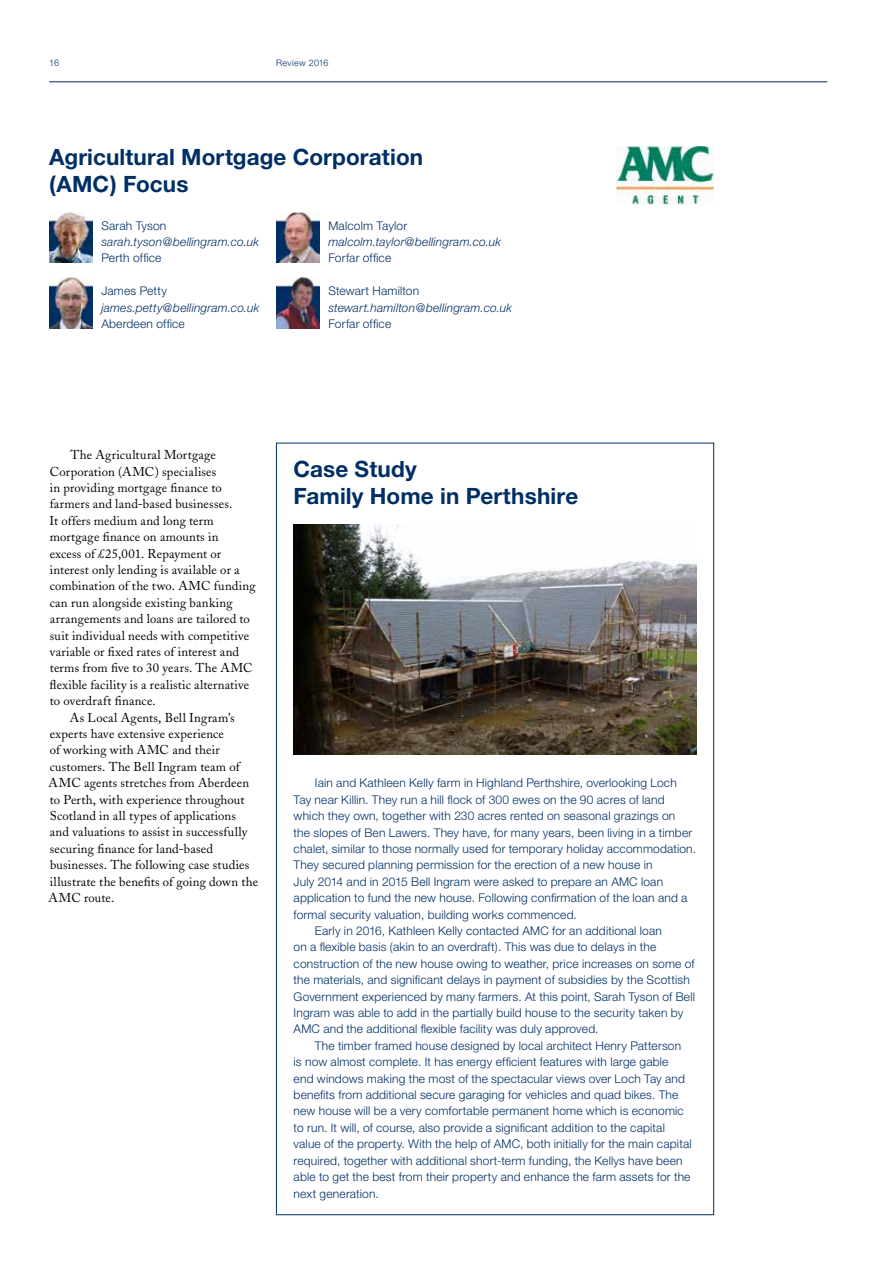
<style>
.page{position:relative;width:893px;height:1263px;background:#fff}
.page>*{position:absolute;margin:0;border:0;box-sizing:border-box;transform-origin:0 0}
.t1{font:700 22.5px/27px "Helvetica Neue";letter-spacing:.005em;color:#002f65}
.t2{font:12.75px "Adobe Caslon";letter-spacing:.015em;color:#000}
.t3{font:300 12px "Helvetica Neue";letter-spacing:.015em;color:#002f65}
.t4{font:italic 300 12px "Helvetica Neue";letter-spacing:.015em;color:#002f65}
.t5{font:300 9px "Helvetica Neue";letter-spacing:.035em;color:#002f65}
</style>
<div class="page">
<img style="left:294px;top:525px;width:402px;height:229px">
<img style="left:617px;top:146px;width:97px;height:59px">
<img style="left:49px;top:212px;width:44px;height:50px">
<img style="left:49px;top:278px;width:44px;height:50px">
<img style="left:276px;top:212px;width:44px;height:50px">
<img style="left:276px;top:278px;width:44px;height:50px">
<hr style="left:49px;top:82px;width:778px;height:1px;background:#002f65">
<p class="t5" style="left:49px;top:57px;width:11px">16</p>
<p class="t5" style="left:276px;top:57px;width:54px">Review 2016</p>
<h1 class="t1" style="left:49px;top:143px;width:376px">Agricultural Mortgage Corporation (AMC) Focus</h1>
<p class="t3" style="left:101px;top:218px;width:67px">Sarah Tyson</p>
<p class="t4" style="left:101px;top:235px;width:159px">sarah.tyson@bellingram.co.uk</p>
<p class="t3" style="left:101px;top:251px;width:62px">Perth office</p>
<p class="t3" style="left:101px;top:284px;width:67px">James Petty</p>
<p class="t4" style="left:101px;top:300px;width:159px">james.petty@bellingram.co.uk</p>
<p class="t3" style="left:101px;top:316px;width:85px">Aberdeen office</p>
<p class="t3" style="left:328px;top:218px;width:80px">Malcolm Taylor</p>
<p class="t4" style="left:328px;top:235px;width:174px">malcolm.taylor@bellingram.co.uk</p>
<p class="t3" style="left:328px;top:251px;width:64px">Forfar office</p>
<p class="t3" style="left:328px;top:284px;width:92px">Stewart Hamilton</p>
<p class="t4" style="left:328px;top:300px;width:185px">stewart.hamilton@bellingram.co.uk</p>
<p class="t3" style="left:328px;top:316px;width:64px">Forfar office</p>
<p class="t2" style="left:70px;top:447px;width:147px">The Agricultural Mortgage</p>
<p class="t2" style="left:50px;top:464px;width:168px">Corporation (AMC) specialises</p>
<p class="t2" style="left:50px;top:480px;width:173px">in providing mortgage finance to</p>
<p class="t2" style="left:50px;top:497px;width:184px">farmers and land-based businesses.</p>
<p class="t2" style="left:49px;top:513px;width:166px">It offers medium and long term</p>
<p class="t2" style="left:50px;top:529px;width:170px">mortgage finance on amounts in</p>
<p class="t2" style="left:50px;top:546px;width:173px">excess of £25,001. Repayment or</p>
<p class="t2" style="left:50px;top:562px;width:191px">interest only lending is available or a</p>
<p class="t2" style="left:50px;top:579px;width:207px">combination of the two. AMC funding</p>
<p class="t2" style="left:50px;top:595px;width:185px">can run alongside existing banking</p>
<p class="t2" style="left:50px;top:611px;width:202px">arrangements and loans are tailored to</p>
<p class="t2" style="left:50px;top:628px;width:201px">suit individual needs with competitive</p>
<p class="t2" style="left:50px;top:644px;width:191px">variable or fixed rates of interest and</p>
<p class="t2" style="left:50px;top:661px;width:204px">terms from five to 30 years. The AMC</p>
<p class="t2" style="left:50px;top:677px;width:201px">flexible facility is a realistic alternative</p>
<p class="t2" style="left:50px;top:693px;width:107px">to overdraft finance.</p>
<p class="t2" style="left:70px;top:710px;width:166px">As Local Agents, Bell Ingram’s</p>
<p class="t2" style="left:50px;top:726px;width:176px">experts have extensive experience</p>
<p class="t2" style="left:50px;top:743px;width:172px">of working with AMC and their</p>
<p class="t2" style="left:50px;top:759px;width:192px">customers. The Bell Ingram team of</p>
<p class="t2" style="left:49px;top:775px;width:202px">AMC agents stretches from Aberdeen</p>
<p class="t2" style="left:50px;top:792px;width:196px">to Perth, with experience throughout</p>
<p class="t2" style="left:50px;top:808px;width:188px">Scotland in all types of applications</p>
<p class="t2" style="left:50px;top:825px;width:199px">and valuations to assist in successfully</p>
<p class="t2" style="left:50px;top:841px;width:165px">securing finance for land-based</p>
<p class="t2" style="left:50px;top:857px;width:201px">businesses. The following case studies</p>
<p class="t2" style="left:50px;top:874px;width:210px">illustrate the benefits of going down the</p>
<p class="t2" style="left:49px;top:890px;width:67px">AMC route.</p>
<h1 class="t1" style="left:294px;top:455px;width:286px">Case Study<br>Family Home in Perthshire</h1>
<p class="t3" style="left:315px;top:776px;width:363px">Iain and Kathleen Kelly farm in Highland Perthshire, overlooking Loch</p>
<p class="t3" style="left:294px;top:792px;width:372px">Tay near Killin. They run a hill flock of 300 ewes on the 90 acres of land</p>
<p class="t3" style="left:294px;top:808px;width:383px">which they own, together with 230 acres rented on seasonal grazings on</p>
<p class="t3" style="left:294px;top:825px;width:400px">the slopes of Ben Lawers. They have, for many years, been living in a timber</p>
<p class="t3" style="left:294px;top:841px;width:404px">chalet, similar to those normally used for temporary holiday accommodation.</p>
<p class="t3" style="left:294px;top:858px;width:360px">They secured planning permission for the erection of a new house in</p>
<p class="t3" style="left:294px;top:874px;width:371px">July 2014 and in 2015 Bell Ingram were asked to prepare an AMC loan</p>
<p class="t3" style="left:294px;top:890px;width:395px">application to fund the new house. Following confirmation of the loan and a</p>
<p class="t3" style="left:294px;top:907px;width:285px">formal security valuation, building works commenced.</p>
<p class="t3" style="left:315px;top:923px;width:349px">Early in 2016, Kathleen Kelly contacted AMC for an additional loan</p>
<p class="t3" style="left:294px;top:940px;width:364px">on a flexible basis (akin to an overdraft). This was due to delays in the</p>
<p class="t3" style="left:294px;top:956px;width:403px">construction of the new house owing to weather, price increases on some of</p>
<p class="t3" style="left:294px;top:972px;width:398px">the materials, and significant delays in payment of subsidies by the Scottish</p>
<p class="t3" style="left:294px;top:989px;width:403px">Government experienced by many farmers. At this point, Sarah Tyson of Bell</p>
<p class="t3" style="left:294px;top:1005px;width:391px">Ingram was able to add in the partially build house to the security taken by</p>
<p class="t3" style="left:294px;top:1022px;width:306px">AMC and the additional flexible facility was duly approved.</p>
<p class="t3" style="left:315px;top:1038px;width:368px">The timber framed house designed by local architect Henry Patterson</p>
<p class="t3" style="left:294px;top:1055px;width:376px">is now almost complete. It has energy efficient features with large gable</p>
<p class="t3" style="left:294px;top:1071px;width:393px">end windows making the most of the spectacular views over Loch Tay and</p>
<p class="t3" style="left:294px;top:1087px;width:386px">benefits from additional secure garaging for vehicles and quad bikes. The</p>
<p class="t3" style="left:294px;top:1104px;width:392px">new house will be a very comfortable permanent home which is economic</p>
<p class="t3" style="left:294px;top:1120px;width:373px">to run. It will, of course, also provide a significant addition to the capital</p>
<p class="t3" style="left:294px;top:1137px;width:400px">value of the property. With the help of AMC, both initially for the main capital</p>
<p class="t3" style="left:294px;top:1153px;width:391px">required, together with additional short-term funding, the Kellys have been</p>
<p class="t3" style="left:294px;top:1169px;width:398px">able to get the best from their property and enhance the farm assets for the</p>
<p class="t3" style="left:294px;top:1186px;width:87px">next generation.</p>
</div>
